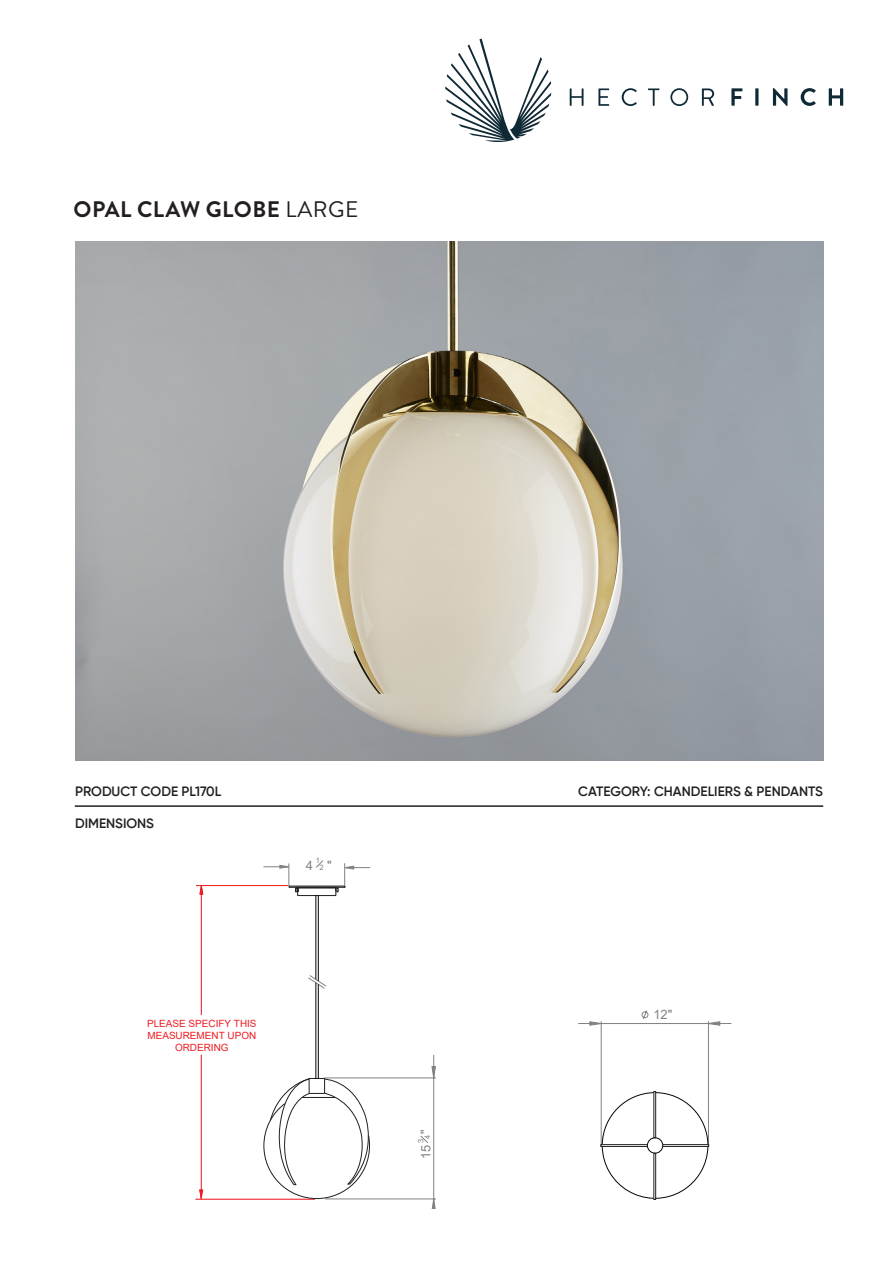
<style>
.page{position:relative;width:893px;height:1263px;background:#fff}
.page>*{position:absolute;margin:0;border:0;box-sizing:border-box;transform-origin:0 0}
.t1{font:700 22.5px "Brandon Grotesque";letter-spacing:.02em;color:#231f20}
.t2{font:600 13.5px "Gilroy";color:#231f20}
.t3{font:12.9px "Arial";color:#808180}
.t4{font:9.9px/12px "Arial";color:#ee1d23;text-align:center}
.t5{font:7.5px/6.8px "Arial";color:#808180;text-align:center}
.s1{font-weight:400}
</style>
<div class="page">
<hr style="left:75px;top:805px;width:748px;height:2px;background:#231f20">
<svg style="left:570px;top:88px;width:13px;height:18px"></svg>
<svg style="left:598px;top:88px;width:11px;height:18px"></svg>
<svg style="left:622px;top:88px;width:15px;height:18px"></svg>
<svg style="left:648px;top:88px;width:11px;height:18px"></svg>
<svg style="left:670px;top:88px;width:18px;height:18px"></svg>
<svg style="left:702px;top:88px;width:12px;height:18px"></svg>
<svg style="left:731px;top:88px;width:11px;height:18px"></svg>
<hr style="left:755px;top:88px;width:3px;height:18px;background:#0f2935">
<svg style="left:773px;top:88px;width:14px;height:18px"></svg>
<svg style="left:801px;top:88px;width:15px;height:18px"></svg>
<svg style="left:829px;top:88px;width:14px;height:18px"></svg>
<svg style="left:445px;top:39px;width:106px;height:103px"></svg>
<img style="left:75px;top:241px;width:748px;height:519px">
<hr style="left:115px;top:839px;width:733px;height:1px;background:#050504">
<hr style="left:115px;top:1262px;width:733px;height:1px;background:#050504">
<hr style="left:115px;top:839px;width:1px;height:370px;background:#050504">
<hr style="left:892px;top:839px;width:1px;height:370px;background:#050504">
<hr style="left:325px;top:1199px;width:111px;height:1px;background:#808180">
<hr style="left:324px;top:1078px;width:112px;height:1px;background:#808180">
<hr style="left:708px;top:1021px;width:1px;height:125px;background:#808180">
<hr style="left:601px;top:1021px;width:1px;height:125px;background:#808180">
<svg style="left:578px;top:1010px;width:153px;height:15px"></svg>
<hr style="left:196px;top:885px;width:92px;height:1px;background:#ee1d23">
<hr style="left:201px;top:1055px;width:1px;height:143px;background:#ee1d23">
<hr style="left:195px;top:1199px;width:120px;height:1px;background:#ee1d23">
<svg style="left:200px;top:1190px;width:3px;height:9px"></svg>
<hr style="left:201px;top:886px;width:1px;height:129px;background:#ee1d23">
<svg style="left:200px;top:885px;width:3px;height:9px"></svg>
<hr style="left:298px;top:895px;width:37px;height:1px;background:#231f20">
<hr style="left:298px;top:888px;width:38px;height:1px;background:#231f20">
<hr style="left:298px;top:887px;width:38px;height:1px;background:#231f20">
<svg style="left:335px;top:887px;width:3px;height:9px"></svg>
<div style="left:289px;top:886px;width:56px;height:1px;border:1px solid #231f20"></div>
<svg style="left:264px;top:864px;width:35px;height:32px"></svg>
<svg style="left:344px;top:863px;width:26px;height:22px"></svg>
<svg style="left:316px;top:860px;width:8px;height:8px"></svg>
<svg style="left:308px;top:975px;width:18px;height:13px"></svg>
<svg style="left:263px;top:1078px;width:116px;height:121px"></svg>
<div style="left:654px;top:1091px;width:2px;height:47px;border:1px solid #231f20"></div>
<div style="left:654px;top:1153px;width:2px;height:47px;border:1px solid #231f20"></div>
<svg style="left:600px;top:1092px;width:108px;height:107px"></svg>
<hr style="left:602px;top:1144px;width:45px;height:1px;background:#231f20">
<div style="left:662px;top:1144px;width:47px;height:3px;border:1px solid #231f20"></div>
<hr style="left:316px;top:895px;width:1px;height:84px;background:#050504">
<hr style="left:316px;top:983px;width:1px;height:95px;background:#050504">
<hr style="left:318px;top:895px;width:1px;height:86px;background:#050504">
<hr style="left:318px;top:984px;width:1px;height:94px;background:#050504">
<svg style="left:418px;top:1055px;width:18px;height:154px"></svg>
<p class="t1" style="left:74px;top:194px;width:286px">OPAL CLAW GLOBE <span class="s1">LARGE</span></p>
<p class="t2" style="left:75px;top:783px;width:148px">PRODUCT CODE PL170L</p>
<p class="t2" style="left:578px;top:783px;width:246px">CATEGORY: CHANDELIERS &amp; PENDANTS</p>
<p class="t2" style="left:75px;top:815px;width:80px">DIMENSIONS</p>
<p class="t5" style="left:316px;top:857px;width:9px">1<br>2</p>
<p class="t3" style="left:306px;top:856px;width:28px">4 "</p>
<p class="t4" style="left:147px;top:1017px;width:111px">PLEASE SPECIFY THIS<br>MEASUREMENT UPON<br>ORDERING</p>
<p class="t3" style="left:653px;top:1005px;width:20px">12"</p>
</div>
